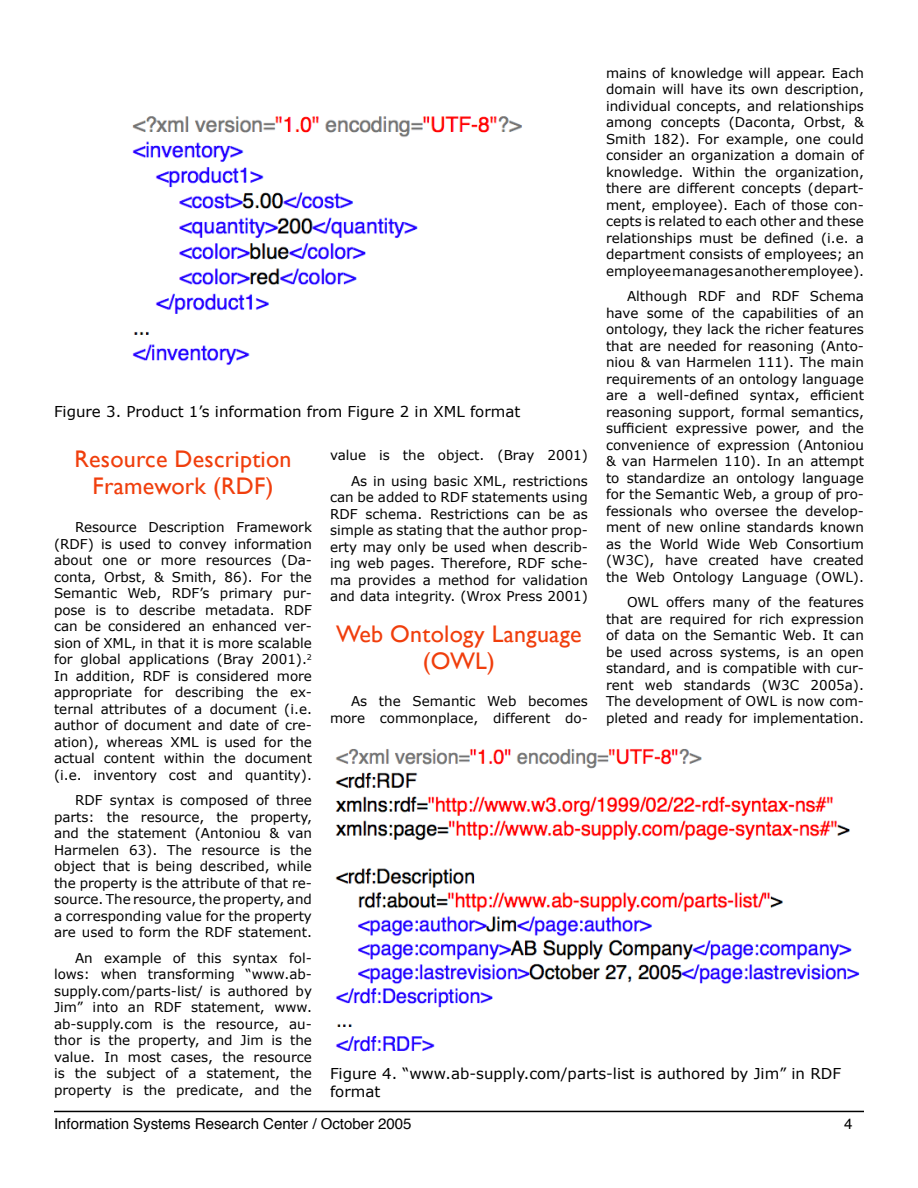
<style>
.page{position:relative;width:918px;height:1188px;background:#fff}
.page>*{position:absolute;margin:0;border:0;box-sizing:border-box;transform-origin:0 0}
.t1{font:24px/27px "Gill Sans";letter-spacing:.01em;color:#f03e0c;text-align:center}
.t2{font:15px/18px "Verdana";color:#000}
.t3{font:15px "Helvetica";color:#000}
.t4{font:13.5px/16.5px "Verdana";color:#000;text-align:justify}
</style>
<div class="page">
<hr style="left:54px;top:1111px;width:810px;height:1px;background:#000">
<img style="left:335px;top:749px;width:525px;height:303px">
<img style="left:132px;top:116px;width:390px;height:249px">
<p class="t4" style="left:606px;top:64px;width:260px">mains of knowledge will appear. Each domain will have its own description, individual concepts, and relationships among concepts (Daconta, Orbst, &amp; Smith 182). For example, one could consider an organization a domain of knowledge. Within the organization, there are different concepts (depart&shy;ment, employee). Each of those con&shy;cepts is related to each other and these relationships must be defined (i.e. a department consists of employees; an employee manages another employee).</p>
<p class="t4" style="left:606px;top:288px;width:260px;text-indent:21px">Although RDF and RDF Schema have some of the capabilities of an ontology, they lack the richer features that are needed for reasoning (Anto&shy;niou &amp; van Harmelen 111). The main requirements of an ontology language are a well-defined syntax, efficient reasoning support, formal semantics, sufficient expressive power, and the convenience of expression (Antoniou &amp; van Harmelen 110). In an attempt to standardize an ontology language for the Semantic Web, a group of pro&shy;fessionals who oversee the develop&shy;ment of new online standards known as the World Wide Web Consortium (W3C), have created have created the Web Ontology Language (OWL).</p>
<p class="t4" style="left:606px;top:594px;width:260px;text-indent:21px">OWL offers many of the features that are required for rich expression of data on the Semantic Web. It can be used across systems, is an open standard, and is compatible with cur&shy;rent web standards (W3C 2005a).<br>The development of OWL is now com&shy;pleted and ready for implementation.</p>
<p class="t2" style="left:54px;top:402px;width:468px">Figure 3. Product 1’s information from Figure 2 in XML format</p>
<p class="t4" style="left:330px;top:442px;width:260px;line-height:25.5px;text-align:right">value is the object. (Bray 2001)<br>As in using basic XML, restrictions</p>
<p class="t4" style="left:330px;top:489px;width:260px">can be added to RDF statements using RDF schema. Restrictions can be as simple as stating that the author prop&shy;erty may only be used when describ&shy;ing web pages. Therefore, RDF sche&shy;ma provides a method for validation and data integrity. (Wrox Press 2001)</p>
<h1 class="t1" style="left:74px;top:445px;width:219px">Resource Description<br>Framework (RDF)</h1>
<p class="t4" style="left:54px;top:519px;width:260px;text-indent:21px">Resource Description Framework (RDF) is used to convey information about one or more resources (Da&shy;conta, Orbst, &amp; Smith, 86). For the Semantic Web, RDF’s primary pur&shy;pose is to describe metadata. RDF can be considered an enhanced ver&shy;sion of XML, in that it is more scalable for global applications (Bray 2001).<sup>2<br></sup>In addition, RDF is considered more appropriate for describing the ex&shy;ternal attributes of a document (i.e. author of document and date of cre&shy;ation), whereas XML is used for the actual content within the document (i.e. inventory cost and quantity).</p>
<p class="t4" style="left:54px;top:792px;width:260px;text-indent:21px">RDF syntax is composed of three parts: the resource, the property, and the statement (Antoniou &amp; van Harmelen 63). The resource is the object that is being described, while the property is the attribute of that re&shy;source. The resource, the property, and a corresponding value for the property are used to form the RDF statement.</p>
<p class="t4" style="left:54px;top:949px;width:260px;text-indent:21px">An example of this syntax fol&shy;lows: when transforming “www.ab&shy;supply.com/parts-list/ is authored by Jim” into an RDF statement, www. ab-supply.com is the resource, au&shy;thor is the property, and Jim is the value. In most cases, the resource is the subject of a statement, the property is the predicate, and the</p>
<h1 class="t1" style="left:336px;top:620px;width:247px">Web Ontology Language (OWL)</h1>
<p class="t4" style="left:330px;top:693px;width:259px;text-align:right">As the Semantic Web becomes more commonplace, different do-</p>
<p class="t2" style="left:330px;top:1064px;width:513px">Figure 4. “www.ab-supply.com/parts-list is authored by Jim” in RDF format</p>
<p class="t3" style="left:54px;top:1111px;width:359px">Information Systems Research Center / October 2005</p>
</div>
